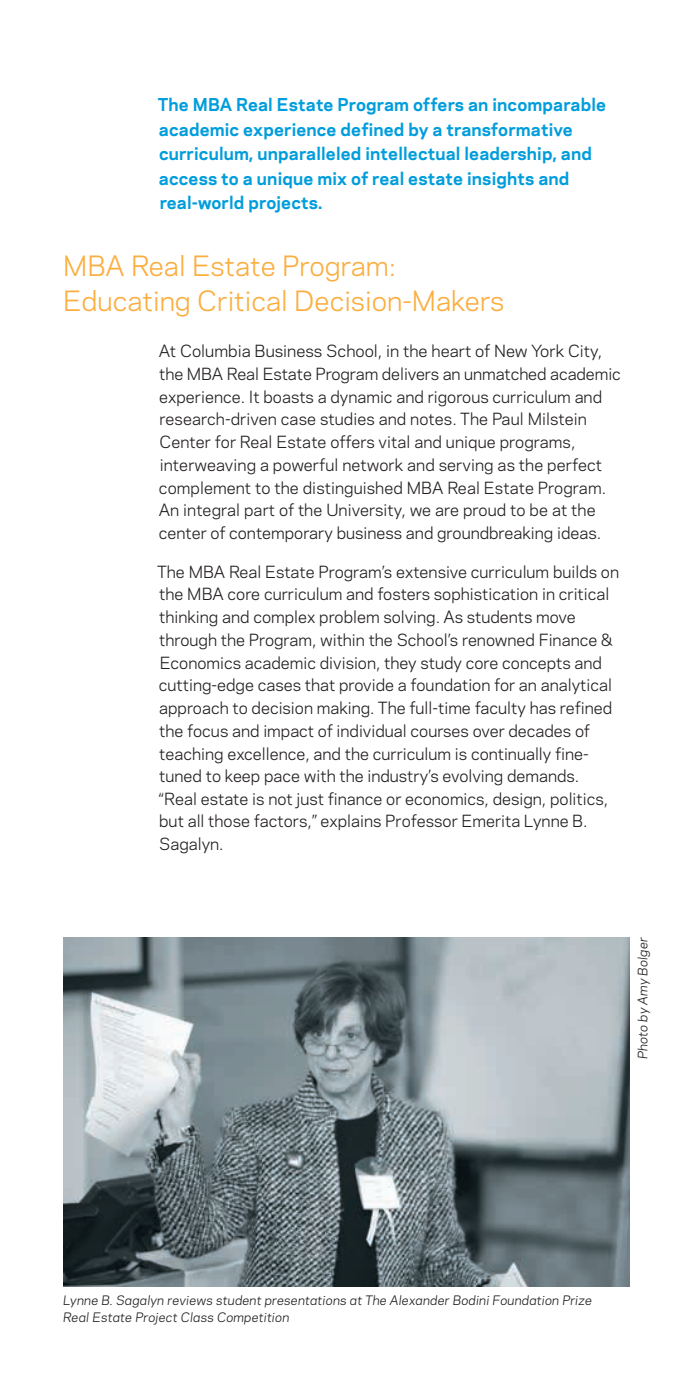
<style>
.page{position:relative;width:693px;height:1386px;background:#fff}
.page>*{position:absolute;margin:0;border:0;box-sizing:border-box;transform-origin:0 0}
.t1{font:26.25px/35px "Galaxie Polaris";color:#fbae3f}
.t2{font:700 16.62px/24.5px "Galaxie Polaris";letter-spacing:.01em;color:#009ddc}
.t3{font:15.75px/22.8px "Galaxie Polaris";color:#231f20}
.t4{font:italic 12.25px/17.5px "Galaxie Polaris";letter-spacing:.01em;color:#231f20}
</style>
<div class="page">
<img style="left:63px;top:937px;width:567px;height:349px">
<p class="t2" style="left:158px;top:92px;width:450px">The MBA Real Estate Program offers an incomparable academic experience defined by a transformative curriculum, unparalleled intellectual leadership, and access to a unique mix of real estate insights and real-world projects.</p>
<h1 class="t1" style="left:63px;top:247px;width:443px">MBA Real Estate Program:<br>Educating Critical Decision-Makers</h1>
<p class="t3" style="left:159px;top:339px;width:464px">At Columbia Business School, in the heart of New York City, the MBA Real Estate Program delivers an unmatched academic experience. It boasts a dynamic and rigorous curriculum and research-driven case studies and notes. The Paul Milstein Center for Real Estate offers vital and unique programs, interweaving a powerful network and serving as the perfect complement to the distinguished MBA Real Estate Program.<br>An integral part of the University, we are proud to be at the center of contemporary business and groundbreaking ideas.</p>
<p class="t3" style="left:157px;top:559px;width:463px">The MBA Real Estate Program’s extensive curriculum builds on the MBA core curriculum and fosters sophistication in critical thinking and complex problem solving. As students move through the Program, within the School’s renowned Finance &amp; Economics academic division, they study core concepts and cutting-edge cases that provide a foundation for an analytical approach to decision making. The full-time faculty has refined the focus and impact of individual courses over decades of teaching excellence, and the curriculum is continually fine&shy;tuned to keep pace with the industry’s evolving demands.<br>“Real estate is not just finance or economics, design, politics, but all those factors,” explains Professor Emerita Lynne B.<br>Sagalyn.</p>
<p class="t4" style="left:633px;top:1059px;width:124px;rotate:-90deg">Photo by Amy Bolger</p>
<p class="t4" style="left:63px;top:1291px;width:531px">Lynne B. Sagalyn reviews student presentations at The Alexander Bodini Foundation Prize<br>Real Estate Project Class Competition</p>
</div>
